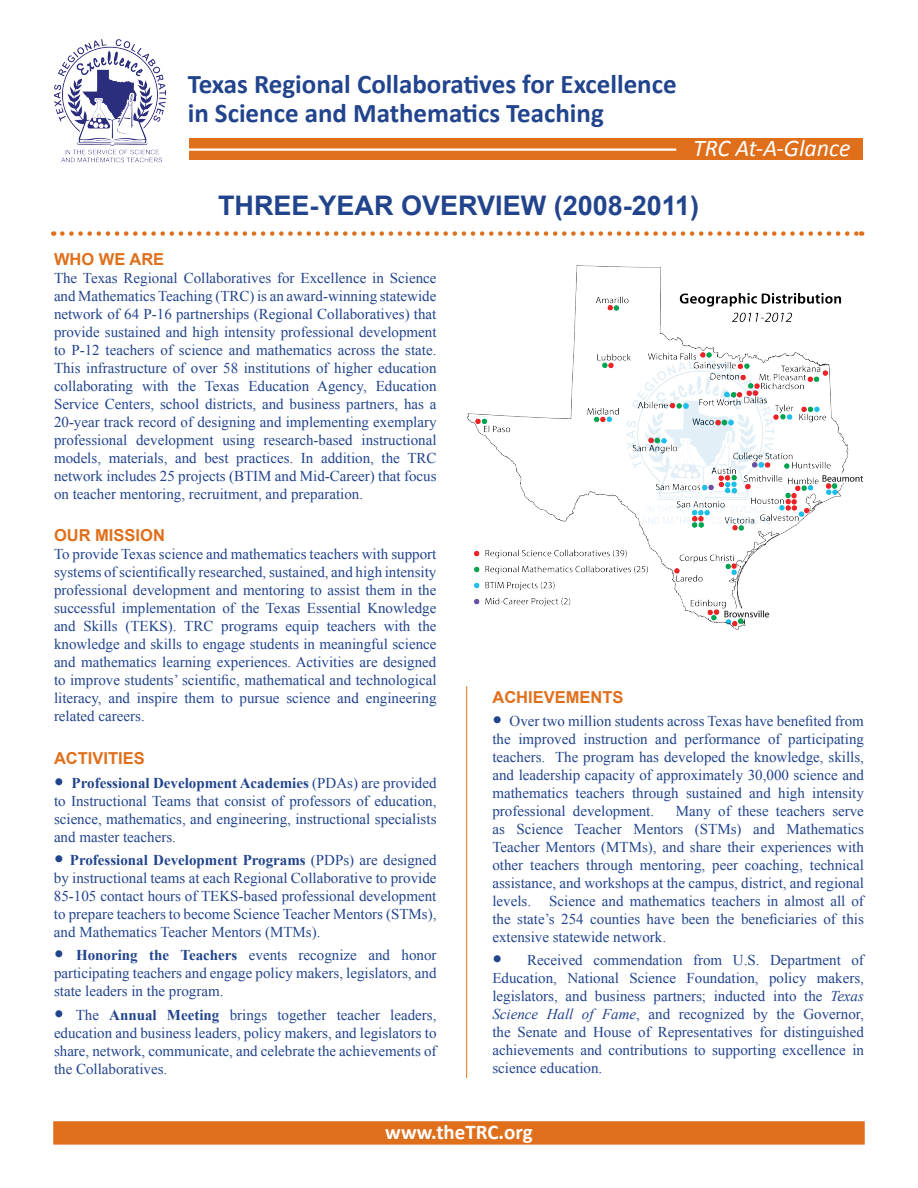
<style>
.page{position:relative;width:918px;height:1188px;background:#fff}
.page>*{position:absolute;margin:0;border:0;box-sizing:border-box;transform-origin:0 0}
.t1{font:700 27px/28.5px "Calibri";color:#21448d}
.t2{font:700 27px "Arial";color:#21448d}
.t3{font:italic 24px "Calibri";color:#fff}
.t4{font:700 21px "Calibri";color:#fff}
.t5{font:700 16.5px "Arial";color:#e06f1c}
.t6{font:15px/18px "Times New Roman";color:#21448d;text-align:justify}
.s1{color:#e06f1c}
.s2{font-family:"Calibri";font-weight:700;font-size:19.5px}
.s3{font-weight:700}
.s4{font-style:italic}
</style>
<div class="page">
<img style="left:467px;top:265px;width:397px;height:364px">
<hr style="left:466px;top:686px;width:1px;height:392px;background:#e06f1c">
<div style="left:189px;top:138px;width:674px;height:22px;background:#e06f1c"></div>
<div style="left:54px;top:1122px;width:810px;height:22px;background:#e06f1c"></div>
<div style="left:53px;top:1121px;width:812px;height:24px;border:2px solid #e06f1c"></div>
<hr style="left:181px;top:148px;width:495px;height:3px;background:#fff">
<img style="left:53px;top:39px;width:114px;height:124px">
<svg style="left:62px;top:231px;width:800px;height:5px"></svg>
<h1 class="t1" style="left:188px;top:70px;width:490px">Texas Regional Collaboratives for Excellence in Science and Mathematics Teaching</h1>
<h2 class="t3" style="left:693px;top:132px;width:171px">TRC At-A-Glance<span class="s1">1</span></h2>
<h1 class="t2" style="left:218px;top:188px;width:19px">THREE</h1>
<h1 class="t2" style="left:310px;top:188px;width:110px">-YEAR OVERVIE</h1>
<h1 class="t2" style="left:521px;top:188px;width:180px">W (2008-2011)</h1>
<p class="t5" style="left:54px;top:248px;width:112px">WHO WE ARE</p>
<p class="t6" style="left:54px;top:269px;width:384px">The Texas Regional Collaboratives for Excellence in Science and Mathematics Teaching (TRC) is an award-winning statewide network of 64 P-16 partnerships (Regional Collaboratives) that provide sustained and high intensity professional development to P-12 teachers of science and mathematics across the state.<br>This infrastructure of over 58 institutions of higher education collaborating with the Texas Education Agency, Education Service Centers, school districts, and business partners, has a 20-year track record of designing and implementing exemplary professional development using research-based instructional models, materials, and best practices. In addition, the TRC network includes 25 projects (BTIM and Mid-Career) that focus on teacher mentoring, recruitment, and preparation.</p>
<p class="t5" style="left:54px;top:525px;width:112px">OUR MISSION</p>
<p class="t6" style="left:54px;top:545px;width:384px">To provide Texas science and mathematics teachers with support systems of scientifically researched, sustained, and high intensity professional development and mentoring to assist them in the successful implementation of the Texas Essential Knowledge and Skills (TEKS). TRC programs equip teachers with the knowledge and skills to engage students in meaningful science and mathematics learning experiences. Activities are designed to improve students’ scientific, mathematical and technological literacy, and inspire them to pursue science and engineering related careers.</p>
<p class="t5" style="left:54px;top:747px;width:22px">ACTIVITIES</p>
<p class="t6" style="left:54px;top:773px;width:384px"><span class="s2">•</span> <span class="s3">Professional Development Academies</span> (PDAs) are provided to Instructional Teams that consist of professors of education, science, mathematics, and engineering, instructional specialists and master teachers.</p>
<p class="t6" style="left:54px;top:851px;width:384px"><span class="s2">•</span> <span class="s3">Professional Development Programs</span> (PDPs) are designed by instructional teams at each Regional Collaborative to provide 85-105 contact hours of TEKS-based professional development to prepare teachers to become Science Teacher Mentors (STMs), and Mathematics Teacher Mentors (MTMs).</p>
<p class="t6" style="left:54px;top:946px;width:384px"><span class="s2">•</span> <span class="s3">Honoring the Teachers</span> events recognize and honor participating teachers and engage policy makers, legislators, and state leaders in the program.</p>
<p class="t6" style="left:54px;top:1006px;width:384px"><span class="s2">•</span> The <span class="s3">Annual Meeting</span> brings together teacher leaders, education and business leaders, policy makers, and legislators to share, network, communicate, and celebrate the achievements of the Collaboratives.</p>
<p class="t5" style="left:492px;top:686px;width:133px">ACHIEVEMENTS</p>
<p class="t6" style="left:492px;top:712px;width:373px"><span class="s2">•</span> Over two million students across Texas have benefited from the improved instruction and performance of participating teachers. The program has developed the knowledge, skills, and leadership capacity of approximately 30,000 science and mathematics teachers through sustained and high intensity professional development.</p>
<p class="t6" style="left:492px;top:802px;width:373px;text-indent:184px">Many of these teachers serve as Science Teacher Mentors (STMs) and Mathematics Teacher Mentors (MTMs), and share their experiences with other teachers through mentoring, peer coaching, technical assistance, and workshops at the campus, district, and regional levels. Science and mathematics teachers in almost all of the state’s 254 counties have been the beneficiaries of this extensive statewide network.</p>
<p class="t6" style="left:492px;top:951px;width:373px"><span class="s2">•</span> Received commendation from U.S. Department of Education, National Science Foundation, policy makers, legislators, and business partners; inducted into the <span class="s4">Texas Science Hall of Fame</span>, and recognized by the Governor, the Senate and House of Representatives for distinguished achievements and contributions to supporting excellence in science education.</p>
<h3 class="t4" style="left:385px;top:1118px;width:149px">www.theTRC.org</h3>
</div>
